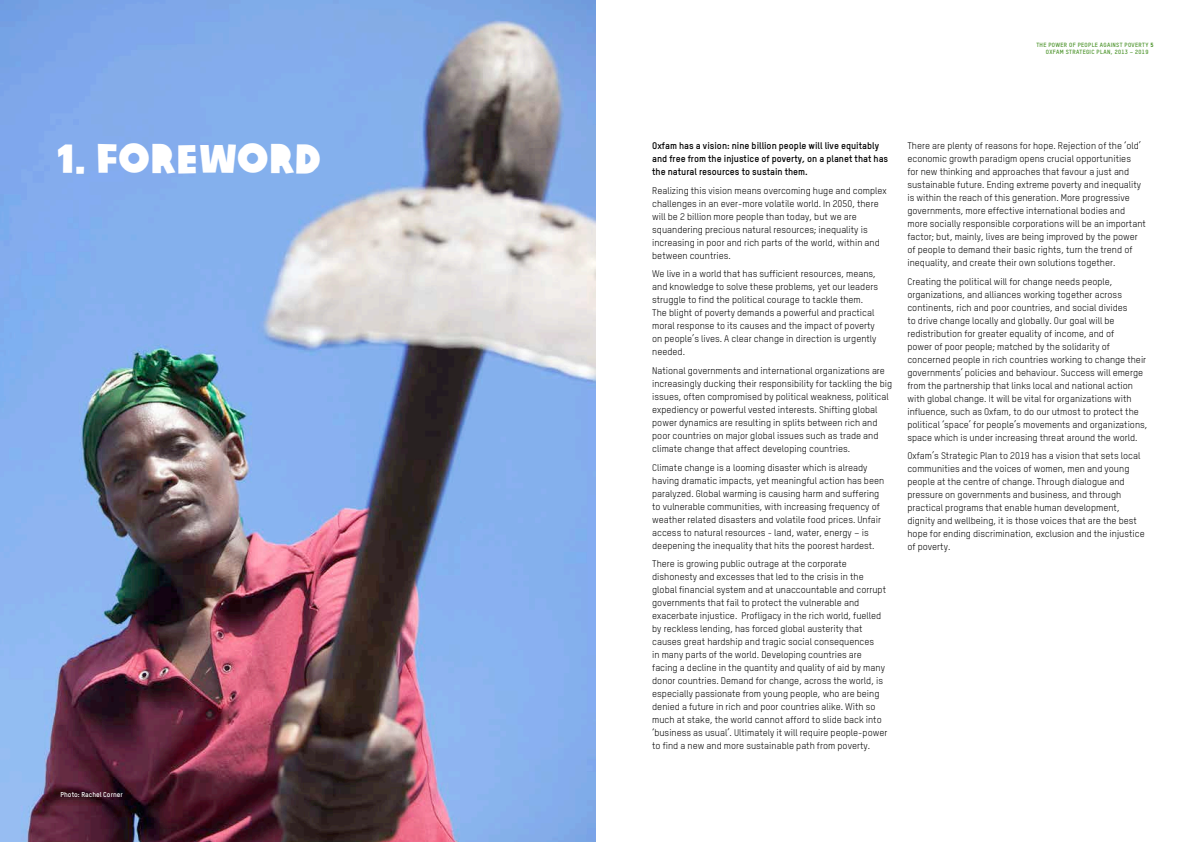
<style>
.page{position:relative;width:1191px;height:842px;background:#fff}
.page>*{position:absolute;margin:0;border:0;box-sizing:border-box;transform-origin:0 0}
.t1{font:40px "Oxfam Global Headline";color:#fff}
.t2{font:9.5px/13px "Oxfam TSTARPRO";color:#000}
.t3{font:700 9.5px/13px "Oxfam TSTARPRO";color:#000}
.t4{font:700 7px "Oxfam TSTARPRO";color:#fff}
.t5{font:700 6px/7.2px "Oxfam TSTARPRO";letter-spacing:.05em;color:#4d942c}
.s1{font-family:"Oxfam TSTARPRO Headline";font-weight:400}
</style>
<div class="page">
<img style="left:0;top:0;width:595px;height:842px">
<h1 class="t1" style="left:57px;top:124px;width:265px">1. FOREWORD</h1>
<p class="t4" style="left:60px;top:790px;width:64px">Photo: Rachel Corner</p>
<p class="t5" style="left:1045px;top:41px;width:109px;text-indent:-9px">THE POWER OF PEOPLE AGAINST POVERTY <span class="s1">5<br></span>OXFAM STRATEGIC PLAN, 2013 – 2019</p>
<p class="t3" style="left:652px;top:139px;width:237px">Oxfam has a vision: nine billion people will live equitably and free from the injustice of poverty, on a planet that has the natural resources to sustain them.</p>
<p class="t2" style="left:652px;top:184px;width:236px">Realizing this vision means overcoming huge and complex challenges in an ever-more volatile world. In 2050, there will be 2 billion more people than today, but we are squandering precious natural resources; inequality is increasing in poor and rich parts of the world, within and between countries.</p>
<p class="t2" style="left:652px;top:267px;width:227px">We live in a world that has sufficient resources, means, and knowledge to solve these problems, yet our leaders struggle to find the political courage to tackle them.<br>The blight of poverty demands a powerful and practical moral response to its causes and the impact of poverty on people’s lives. A clear change in direction is urgently needed.</p>
<p class="t2" style="left:652px;top:364px;width:241px">National governments and international organizations are increasingly ducking their responsibility for tackling the big issues, often compromised by political weakness, political expediency or powerful vested interests. Shifting global power dynamics are resulting in splits between rich and poor countries on major global issues such as trade and climate change that affect developing countries.</p>
<p class="t2" style="left:652px;top:461px;width:234px">Climate change is a looming disaster which is already having dramatic impacts, yet meaningful action has been paralyzed. Global warming is causing harm and suffering to vulnerable communities, with increasing frequency of weather related disasters and volatile food prices. Unfair access to natural resources - land, water, energy – is deepening the inequality that hits the poorest hardest.</p>
<p class="t2" style="left:652px;top:557px;width:237px">There is growing public outrage at the corporate dishonesty and excesses that led to the crisis in the global financial system and at unaccountable and corrupt governments that fail to protect the vulnerable and exacerbate injustice. Profligacy in the rich world, fuelled by reckless lending, has forced global austerity that causes great hardship and tragic social consequences<br>in many parts of the world. Developing countries are facing a decline in the quantity and quality of aid by many donor countries. Demand for change, across the world, is especially passionate from young people, who are being denied a future in rich and poor countries alike. With so much at stake, the world cannot afford to slide back into ‘business as usual’. Ultimately it will require people-power to find a new and more sustainable path from poverty.</p>
<p class="t2" style="left:907px;top:139px;width:240px">There are plenty of reasons for hope. Rejection of the ‘old’ economic growth paradigm opens crucial opportunities<br>for new thinking and approaches that favour a just and sustainable future. Ending extreme poverty and inequality is within the reach of this generation. More progressive governments, more effective international bodies and more socially responsible corporations will be an important factor; but, mainly, lives are being improved by the power of people to demand their basic rights, turn the trend of inequality, and create their own solutions together.</p>
<p class="t2" style="left:907px;top:275px;width:242px">Creating the political will for change needs people, organizations, and alliances working together across continents, rich and poor countries, and social divides<br>to drive change locally and globally. Our goal will be redistribution for greater equality of income, and of<br>power of poor people; matched by the solidarity of concerned people in rich countries working to change their governments’ policies and behaviour. Success will emerge from the partnership that links local and national action with global change. It will be vital for organizations with influence, such as Oxfam, to do our utmost to protect the political ‘space’ for people’s movements and organizations, space which is under increasing threat around the world.</p>
<p class="t2" style="left:907px;top:449px;width:239px">Oxfam’s Strategic Plan to 2019 has a vision that sets local communities and the voices of women, men and young people at the centre of change. Through dialogue and pressure on governments and business, and through practical programs that enable human development, dignity and wellbeing, it is those voices that are the best hope for ending discrimination, exclusion and the injustice of poverty.</p>
</div>
